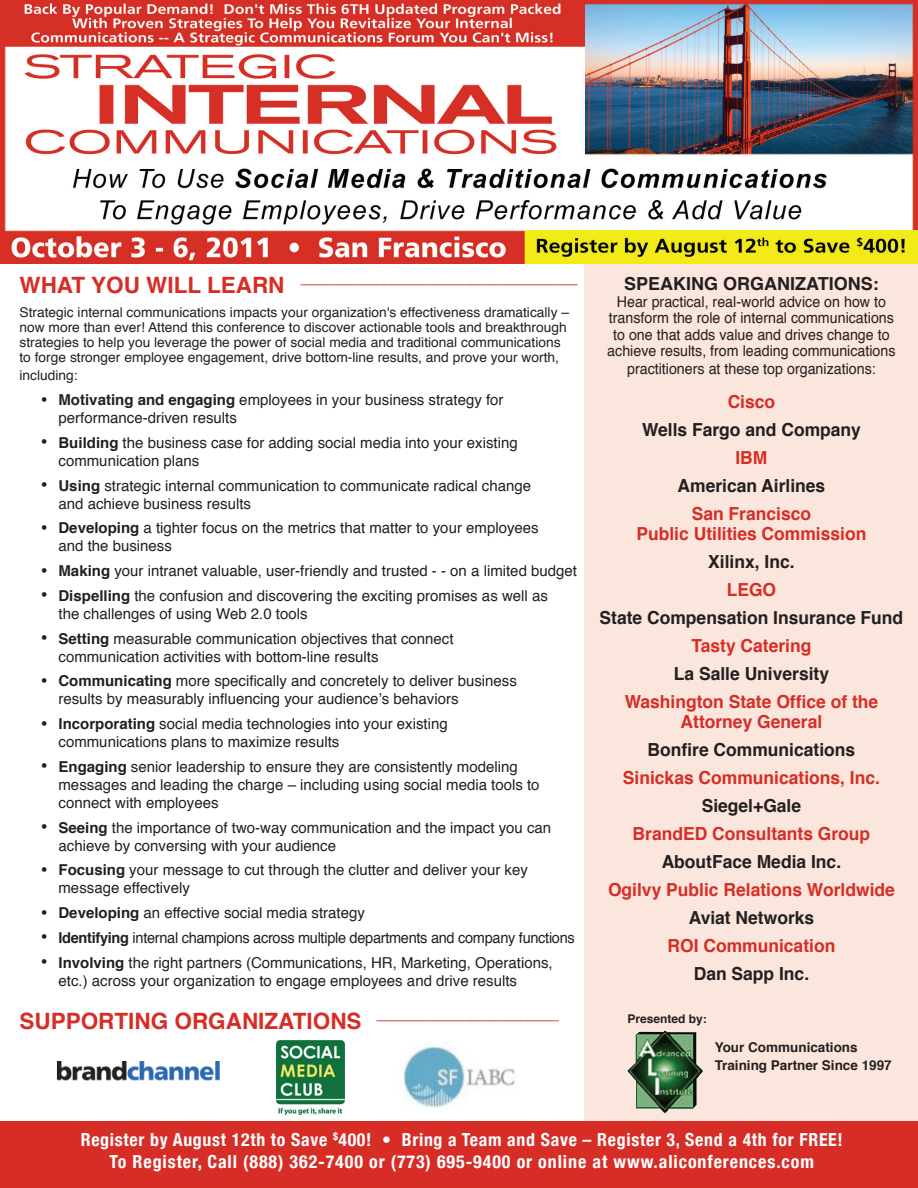
<style>
.page{position:relative;width:918px;height:1188px;background:#fff}
.page>*{position:absolute;margin:0;border:0;box-sizing:border-box;transform-origin:0 0}
.t1{font:700 22.5px "Helvetica";color:#d62e26}
.t2{font:700 18px/19.5px "Helvetica";color:#d62e26;text-align:center}
.t3{font:700 18px "Helvetica";color:#231f20}
.t4{font:700 condensed 18px/21.6px "Helvetica Neue";letter-spacing:.04em;color:#fff;text-align:center}
.t5{font:15px/18px "Helvetica";color:#231f20}
.t6{font:15px/16.5px "Helvetica";color:#231f20;text-align:center;scale:.95 1}
.t7{font:15px "Helvetica";letter-spacing:-.02em;color:#231f20}
.t8{font:13.5px/15px "Helvetica";color:#231f20}
.t9{font:700 13.5px/18px "Helvetica";color:#231f20}
.t10{font:700 12px "Helvetica";color:#231f20}
.t11{font:700 7.5px "Helvetica";color:#d62e26}
.s1{font-size:21px}
.s2{font-weight:700}
</style>
<div class="page">
<div style="left:585px;top:243px;width:332px;height:878px;background:#fae6dc"></div>
<div style="left:584px;top:242px;width:334px;height:880px;border:2px solid #fae6dc"></div>
<img style="left:628px;top:1031px;width:75px;height:82px">
<div style="left:1px;top:1122px;width:917px;height:66px;background:#d62e26"></div>
<img style="left:0;top:0;width:918px;height:263px">
<img style="left:277px;top:1041px;width:67px;height:74px">
<img style="left:404px;top:1047px;width:111px;height:62px">
<img style="left:56px;top:1061px;width:164px;height:20px">
<h1 class="t1" style="left:20px;top:267px;width:267px">WHAT YOU WILL LEARN</h1>
<p class="t11" style="left:300px;top:279px;width:279px">–––––––––––––––––––––––––––––––––––––––––––––––––––––––––––––––––––––––––</p>
<p class="t8" style="left:20px;top:306px;width:551px">Strategic internal communications impacts your organization's effectiveness dramatically – now more than ever! Attend this conference to discover actionable tools and breakthrough strategies to help you leverage the power of social media and traditional communications to forge stronger employee engagement, drive bottom-line results, and prove your worth,</p>
<p class="t8" style="left:20px;top:369px;width:60px">including:</p>
<p class="t5" style="left:59px;top:391px;width:447px;text-indent:-18px"><span class="s1">•</span> <span class="s2">Motivating and engaging</span> employees in your business strategy for performance-driven results</p>
<p class="t5" style="left:59px;top:434px;width:461px;text-indent:-18px"><span class="s1">•</span> <span class="s2">Building</span> the business case for adding social media into your existing communication plans</p>
<p class="t5" style="left:59px;top:477px;width:474px;text-indent:-18px"><span class="s1">•</span> <span class="s2">Using</span> strategic internal communication to communicate radical change and achieve business results</p>
<p class="t5" style="left:59px;top:520px;width:482px;text-indent:-18px"><span class="s1">•</span> <span class="s2">Developing</span> a tighter focus on the metrics that matter to your employees and the business</p>
<p class="t5" style="left:40px;top:562px;width:538px"><span class="s1">•</span> <span class="s2">Making</span> your intranet valuable, user-friendly and trusted - - on a limited budget</p>
<p class="t5" style="left:59px;top:587px;width:491px;text-indent:-18px"><span class="s1">•</span> <span class="s2">Dispelling</span> the confusion and discovering the exciting promises as well as the challenges of using Web 2.0 tools</p>
<p class="t5" style="left:59px;top:630px;width:397px;text-indent:-18px"><span class="s1">•</span> <span class="s2">Setting</span> measurable communication objectives that connect communication activities with bottom-line results</p>
<p class="t5" style="left:58px;top:673px;width:460px;text-indent:-18px"><span class="s1">•</span> <span class="s2">Communicating</span> more specifically and concretely to deliver business results by measurably influencing your audience’s behaviors</p>
<p class="t5" style="left:59px;top:715px;width:391px;text-indent:-18px"><span class="s1">•</span> <span class="s2">Incorporating</span> social media technologies into your existing communications plans to maximize results</p>
<p class="t5" style="left:59px;top:758px;width:483px;text-indent:-18px"><span class="s1">•</span> <span class="s2">Engaging</span> senior leadership to ensure they are consistently modeling messages and leading the charge – including using social media tools to connect with employees</p>
<p class="t5" style="left:59px;top:819px;width:494px;text-indent:-18px"><span class="s1">•</span> <span class="s2">Seeing</span> the importance of two-way communication and the impact you can achieve by conversing with your audience</p>
<p class="t5" style="left:59px;top:862px;width:471px;text-indent:-18px"><span class="s1">•</span> <span class="s2">Focusing</span> your message to cut through the clutter and deliver your key message effectively</p>
<p class="t5" style="left:40px;top:904px;width:326px"><span class="s1">•</span> <span class="s2">Developing</span> an effective social media strategy</p>
<p class="t7" style="left:40px;top:926px;width:536px"><span class="s1">•</span> <span class="s2">Identifying</span> internal champions across multiple departments and company functions</p>
<p class="t5" style="left:59px;top:954px;width:496px;text-indent:-18px"><span class="s1">•</span> <span class="s2">Involving</span> the right partners (Communications, HR, Marketing, Operations, etc.) across your organization to engage employees and drive results</p>
<h1 class="t1" style="left:20px;top:1003px;width:344px">SUPPORTING ORGANIZATIONS</h1>
<p class="t11" style="left:376px;top:1015px;width:184px">––––––––––––––––––––––––––––––––––––––––––––––––</p>
<p class="t3" style="left:624px;top:269px;width:256px">SPEAKING ORGANIZATIONS:</p>
<p class="t6" style="left:607px;top:293px;width:305px">Hear practical, real-world advice on how to transform the role of internal communications to one that adds value and drives change to achieve results, from leading communications</p>
<p class="t6" style="left:627px;top:361px;width:263px">practitioners at these top organizations:</p>
<p class="t2" style="left:728px;top:392px;width:49px">Cisco</p>
<p class="t3" style="left:642px;top:415px;width:220px">Wells Fargo and Company</p>
<p class="t2" style="left:735px;top:448px;width:34px">IBM</p>
<p class="t3" style="left:678px;top:471px;width:149px">American Airlines</p>
<p class="t2" style="left:636px;top:504px;width:231px">San Francisco<br>Public Utilities Commission</p>
<p class="t3" style="left:708px;top:547px;width:88px">Xilinx, Inc.</p>
<p class="t2" style="left:727px;top:580px;width:51px">LEGO</p>
<p class="t3" style="left:600px;top:603px;width:305px">State Compensation Insurance Fund</p>
<p class="t2" style="left:691px;top:636px;width:121px">Tasty Catering</p>
<p class="t3" style="left:674px;top:659px;width:157px">La Salle University</p>
<p class="t2" style="left:625px;top:692px;width:255px">Washington State Office of the<br>Attorney General</p>
<p class="t3" style="left:648px;top:735px;width:209px">Bonfire Communications</p>
<p class="t2" style="left:623px;top:768px;width:259px">Sinickas Communications, Inc.</p>
<p class="t3" style="left:702px;top:791px;width:101px">Siegel+Gale</p>
<p class="t2" style="left:633px;top:824px;width:239px">BrandED Consultants Group</p>
<p class="t3" style="left:662px;top:847px;width:181px">AboutFace Media Inc.</p>
<p class="t2" style="left:608px;top:880px;width:288px">Ogilvy Public Relations Worldwide</p>
<p class="t3" style="left:689px;top:903px;width:127px">Aviat Networks</p>
<p class="t2" style="left:668px;top:936px;width:169px">ROI Communication</p>
<p class="t3" style="left:694px;top:959px;width:117px">Dan Sapp Inc.</p>
<p class="t10" style="left:627px;top:1009px;width:81px">Presented by:</p>
<p class="t9" style="left:715px;top:1039px;width:179px">Your Communications<br>Training Partner Since 1997</p>
<p class="t4" style="left:81px;top:1129px;width:764px">Register by August 12th to Save <sup>$</sup>400! • Bring a Team and Save – Register 3, Send a 4th for FREE!<br>To Register, Call (888) 362-7400 or (773) 695-9400 or online at www.aliconferences.com</p>
</div>
